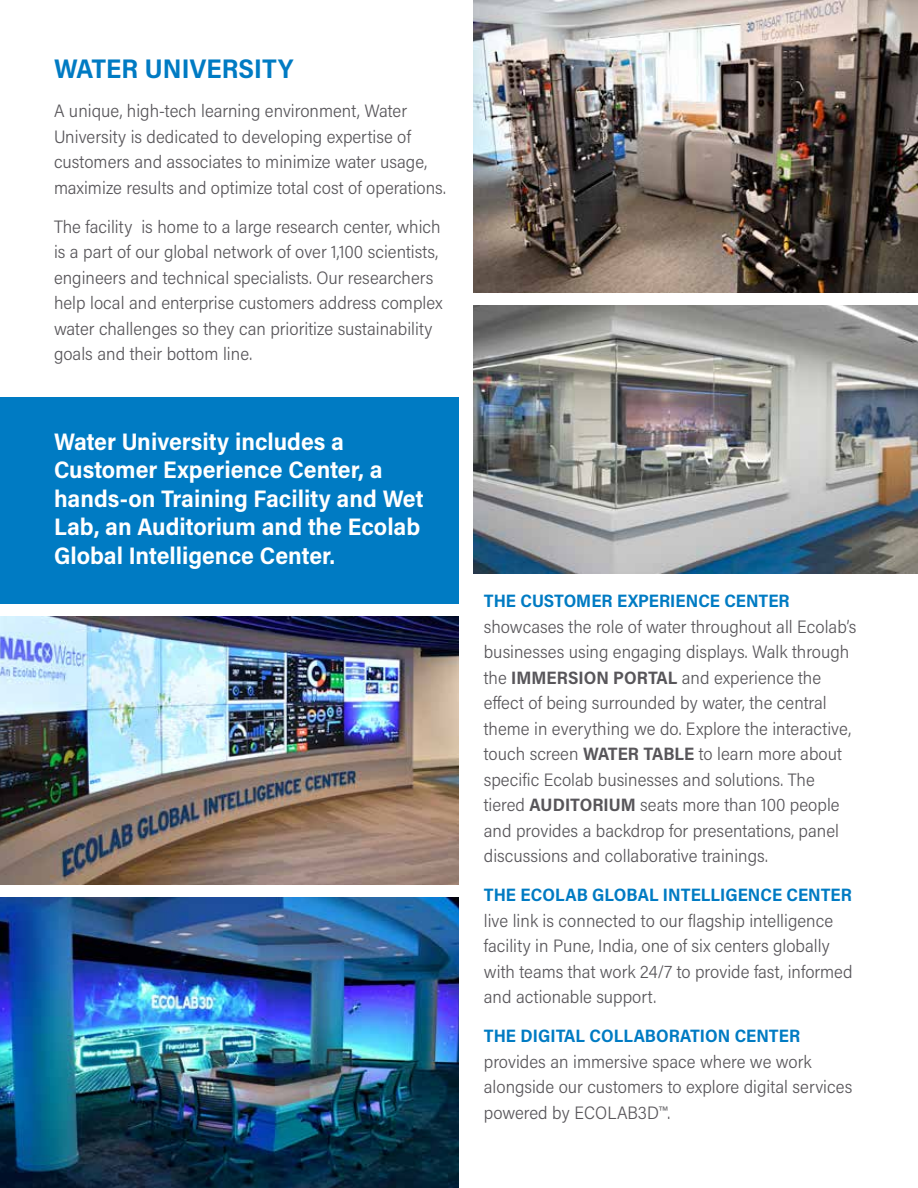
<style>
.page{position:relative;width:918px;height:1188px;background:#fff}
.page>*{position:absolute;margin:0;border:0;box-sizing:border-box;transform-origin:0 0}
.t1{font:700 27px "Acumin Pro Semi Cond";color:#007bc3}
.t2{font:700 24px/28.5px "Acumin Pro Semi Cond";color:#fff}
.t3{font:300 18px/25.5px "Acumin Pro Semi Cond";color:#58565a}
.t4{font:700 18px "Acumin Pro Semi Cond";color:#007bc3}
.s1{font-weight:700}
</style>
<div class="page">
<div style="left:0;top:397px;width:459px;height:207px;background:#007bc3"></div>
<img style="left:473px;top:0;width:445px;height:292px">
<img style="left:473px;top:305px;width:445px;height:268px">
<img style="left:0;top:617px;width:459px;height:268px">
<img style="left:0;top:897px;width:459px;height:291px">
<h1 class="t1" style="left:54px;top:50px;width:241px">WATER UNIVERSITY</h1>
<p class="t3" style="left:54px;top:98px;width:393px">A unique, high-tech learning environment, Water University is dedicated to developing expertise of customers and associates to minimize water usage, maximize results and optimize total cost of operations.</p>
<p class="t3" style="left:54px;top:213px;width:390px">The facility is home to a large research center, which is a part of our global network of over 1,100 scientists, engineers and technical specialists. Our researchers help local and enterprise customers address complex water challenges so they can prioritize sustainability goals and their bottom line.</p>
<h2 class="t2" style="left:54px;top:426px;width:371px">Water University includes a<br>Customer Experience Center, a hands-on Training Facility and Wet<br>Lab, an Auditorium and the Ecolab<br>Global Intelligence Center.</h2>
<p class="t4" style="left:484px;top:588px;width:308px">THE CUSTOMER EXPERIENCE CENTER</p>
<p class="t3" style="left:484px;top:613px;width:374px">showcases the role of water throughout all Ecolab’s businesses using engaging displays. Walk through the <span class="s1">IMMERSION PORTAL</span> and experience the effect of being surrounded by water, the central theme in everything we do. Explore the interactive, touch screen <span class="s1">WATER TABLE</span> to learn more about specific Ecolab businesses and solutions. The tiered <span class="s1">AUDITORIUM</span> seats more than 100 people and provides a backdrop for presentations, panel discussions and collaborative trainings.</p>
<p class="t4" style="left:484px;top:882px;width:370px">THE ECOLAB GLOBAL INTELLIGENCE CENTER</p>
<p class="t3" style="left:484px;top:907px;width:370px">live link is connected to our flagship intelligence facility in Pune, India, one of six centers globally with teams that work 24/7 to provide fast, informed and actionable support.</p>
<p class="t4" style="left:484px;top:1023px;width:318px">THE DIGITAL COLLABORATION CENTER</p>
<p class="t3" style="left:484px;top:1048px;width:370px">provides an immersive space where we work alongside our customers to explore digital services powered by ECOLAB3D™.</p>
</div>
